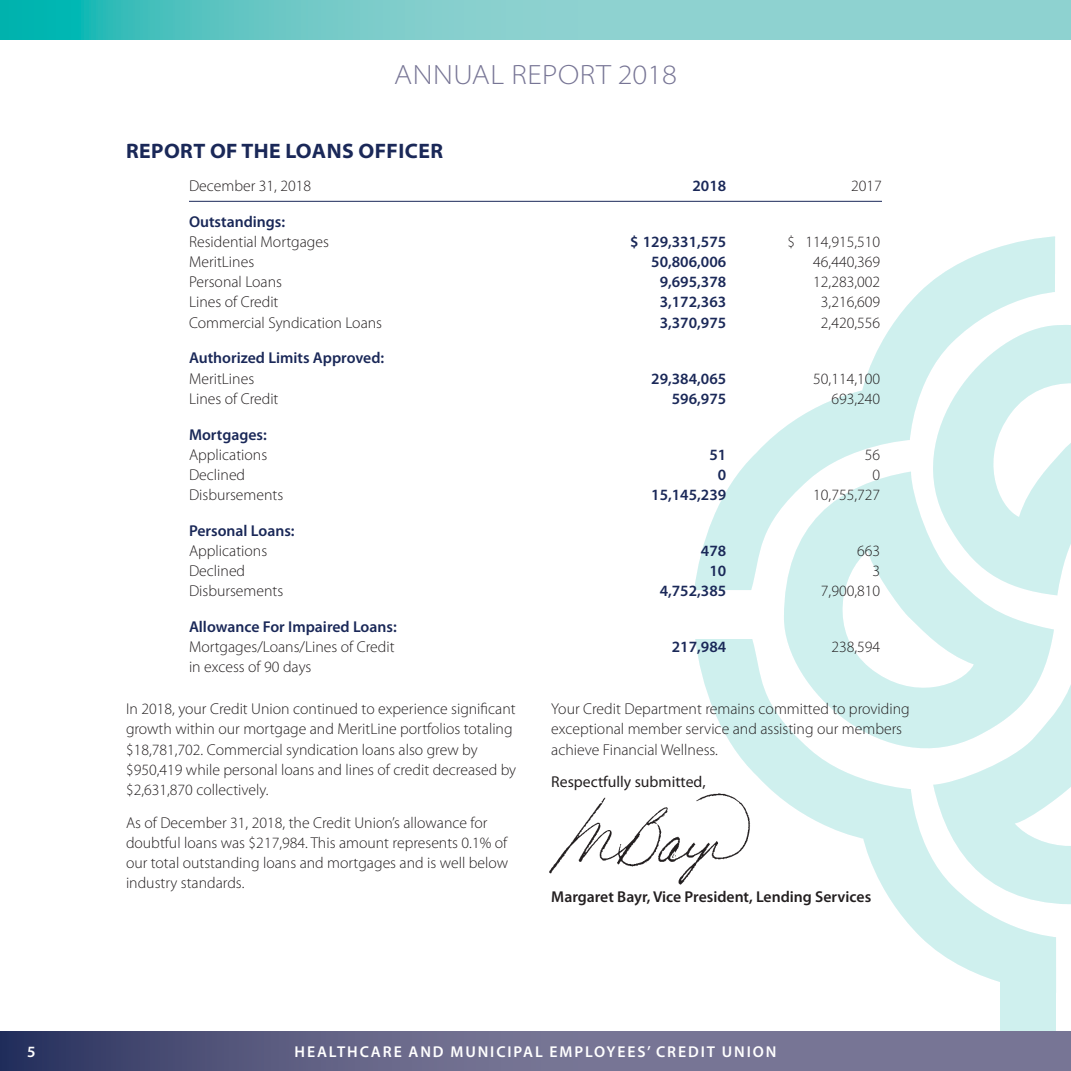
<style>
.page{position:relative;width:1071px;height:1071px;background:#fff}
.page>*{position:absolute;margin:0;border:0;box-sizing:border-box;transform-origin:0 0}
.t1{font:300 semi-expanded 28px "Myriad Pro";letter-spacing:.02em;color:#777595}
.t2{font:700 semi-expanded 21px "Myriad Pro";letter-spacing:.02em;color:#1a2858;scale:.95 1}
.t3{font:300 15.75px/20.1px "Myriad Pro";color:#231f20}
.t4{font:600 15.75px "Myriad Pro";color:#1a2858}
.t5{font:600 15.75px "Myriad Pro";letter-spacing:.12em;color:#fff}
.t6{font:600 15.75px "Myriad Pro";color:#231f20}
.t7{font:15.75px "Myriad Pro";color:#231f20}
</style>
<div class="page">
<svg style="left:784px;top:590px;width:270px;height:49px;fill:#cff0ee"></svg>
<svg style="left:898px;top:325px;width:173px;height:270px;fill:#cff0ee"></svg>
<svg style="left:933px;top:634px;width:138px;height:271px"></svg>
<div style="left:1000px;top:949px;width:56px;height:122px;background:#cff0ee"></div>
<svg style="left:694px;top:236px;width:361px;height:354px"></svg>
<svg style="left:695px;top:639px;width:361px;height:343px"></svg>
<div style="left:47px;top:0;width:1024px;height:39px;background:#8ed2d0"></div>
<div style="left:0;top:1032px;width:1071px;height:39px;background:#777595"></div>
<div style="left:0;top:1032px;width:614px;height:39px;background:linear-gradient(to right,#2d3661,#85809e)"></div>
<svg style="left:0;top:0;width:425px;height:39px;background:#4bc1be"></svg>
<img style="left:549px;top:787px;width:209px;height:100px">
<hr style="left:189px;top:201px;width:693px;height:1px;background:#1a2858">
<h1 class="t1" style="left:394px;top:59px;width:284px">ANNUAL REPORT 2018</h1>
<h2 class="t2" style="left:126px;top:139px;width:335px">REPORT OF THE LOANS OFFICER</h2>
<p class="t3" style="left:189px;top:176px;width:124px">December 31, 2018</p>
<p class="t4" style="left:692px;top:176px;width:35px">2018</p>
<p class="t3" style="left:851px;top:176px;width:32px">2017</p>
<p class="t4" style="left:189px;top:212px;width:98px">Outstandings:</p>
<p class="t3" style="left:189px;top:232px;width:141px">Residential Mortgages</p>
<p class="t4" style="left:630px;top:232px;width:98px">$ 129,331,575</p>
<p class="t3" style="left:788px;top:232px;width:94px">$ 114,915,510</p>
<p class="t3" style="left:189px;top:252px;width:67px">MeritLines</p>
<p class="t4" style="left:651px;top:252px;width:76px">50,806,006</p>
<p class="t3" style="left:813px;top:252px;width:68px">46,440,369</p>
<p class="t3" style="left:189px;top:272px;width:95px">Personal Loans</p>
<p class="t4" style="left:660px;top:272px;width:68px">9,695,378</p>
<p class="t3" style="left:813px;top:272px;width:68px">12,283,002</p>
<p class="t3" style="left:189px;top:292px;width:91px">Lines of Credit</p>
<p class="t4" style="left:660px;top:292px;width:68px">3,172,363</p>
<p class="t3" style="left:821px;top:292px;width:61px">3,216,609</p>
<p class="t3" style="left:189px;top:312px;width:195px">Commercial Syndication Loans</p>
<p class="t4" style="left:660px;top:312px;width:68px">3,370,975</p>
<p class="t3" style="left:821px;top:312px;width:61px">2,420,556</p>
<p class="t4" style="left:189px;top:348px;width:197px">Authorized Limits Approved:</p>
<p class="t3" style="left:189px;top:368px;width:67px">MeritLines</p>
<p class="t4" style="left:651px;top:368px;width:76px">29,384,065</p>
<p class="t3" style="left:813px;top:368px;width:68px">50,114,100</p>
<p class="t3" style="left:189px;top:388px;width:91px">Lines of Credit</p>
<p class="t4" style="left:672px;top:388px;width:56px">596,975</p>
<p class="t3" style="left:831px;top:388px;width:50px">693,240</p>
<p class="t4" style="left:189px;top:424px;width:79px">Mortgages:</p>
<p class="t3" style="left:189px;top:444px;width:80px">Applications</p>
<p class="t4" style="left:709px;top:444px;width:18px">51</p>
<p class="t3" style="left:865px;top:444px;width:17px">56</p>
<p class="t3" style="left:189px;top:464px;width:58px">Declined</p>
<p class="t4" style="left:718px;top:465px;width:10px">0</p>
<p class="t3" style="left:873px;top:464px;width:9px">0</p>
<p class="t3" style="left:189px;top:485px;width:96px">Disbursements</p>
<p class="t4" style="left:651px;top:485px;width:76px">15,145,239</p>
<p class="t3" style="left:813px;top:485px;width:68px">10,755,727</p>
<p class="t4" style="left:189px;top:521px;width:107px">Personal Loans:</p>
<p class="t3" style="left:189px;top:541px;width:80px">Applications</p>
<p class="t4" style="left:701px;top:541px;width:27px">478</p>
<p class="t3" style="left:857px;top:541px;width:25px">663</p>
<p class="t3" style="left:189px;top:561px;width:58px">Declined</p>
<p class="t4" style="left:709px;top:561px;width:18px">10</p>
<p class="t3" style="left:873px;top:561px;width:9px">3</p>
<p class="t3" style="left:189px;top:581px;width:96px">Disbursements</p>
<p class="t4" style="left:660px;top:581px;width:68px">4,752,385</p>
<p class="t3" style="left:821px;top:581px;width:61px">7,900,810</p>
<p class="t4" style="left:189px;top:617px;width:209px">Allowance For Impaired Loans:</p>
<p class="t3" style="left:189px;top:637px;width:207px">Mortgages/Loans/Lines of Credit</p>
<p class="t4" style="left:672px;top:637px;width:56px">217,984</p>
<p class="t3" style="left:831px;top:637px;width:50px">238,594</p>
<p class="t3" style="left:189px;top:657px;width:124px">in excess of 90 days</p>
<p class="t3" style="left:126px;top:699px;width:392px">In 2018, your Credit Union continued to experience significant growth within our mortgage and MeritLine portfolios totaling $18,781,702. Commercial syndication loans also grew by $950,419 while personal loans and lines of credit decreased by $2,631,870 collectively.</p>
<p class="t3" style="left:126px;top:812px;width:384px">As of December 31, 2018, the Credit Union’s allowance for doubtful loans was $217,984. This amount represents 0.1% of our total outstanding loans and mortgages and is well below industry standards.</p>
<p class="t3" style="left:551px;top:699px;width:360px">Your Credit Department remains committed to providing exceptional member service and assisting our members achieve Financial Wellness.</p>
<p class="t7" style="left:551px;top:772px;width:156px">Respectfully submitted,</p>
<p class="t6" style="left:551px;top:887px;width:322px">Margaret Bayr, Vice President, Lending Services</p>
<p class="t5" style="left:27px;top:1042px;width:10px">5</p>
<p class="t5" style="left:295px;top:1042px;width:483px">HEALTHCARE AND MUNICIPAL EMPLOYEES’ CREDIT UNION</p>
</div>
